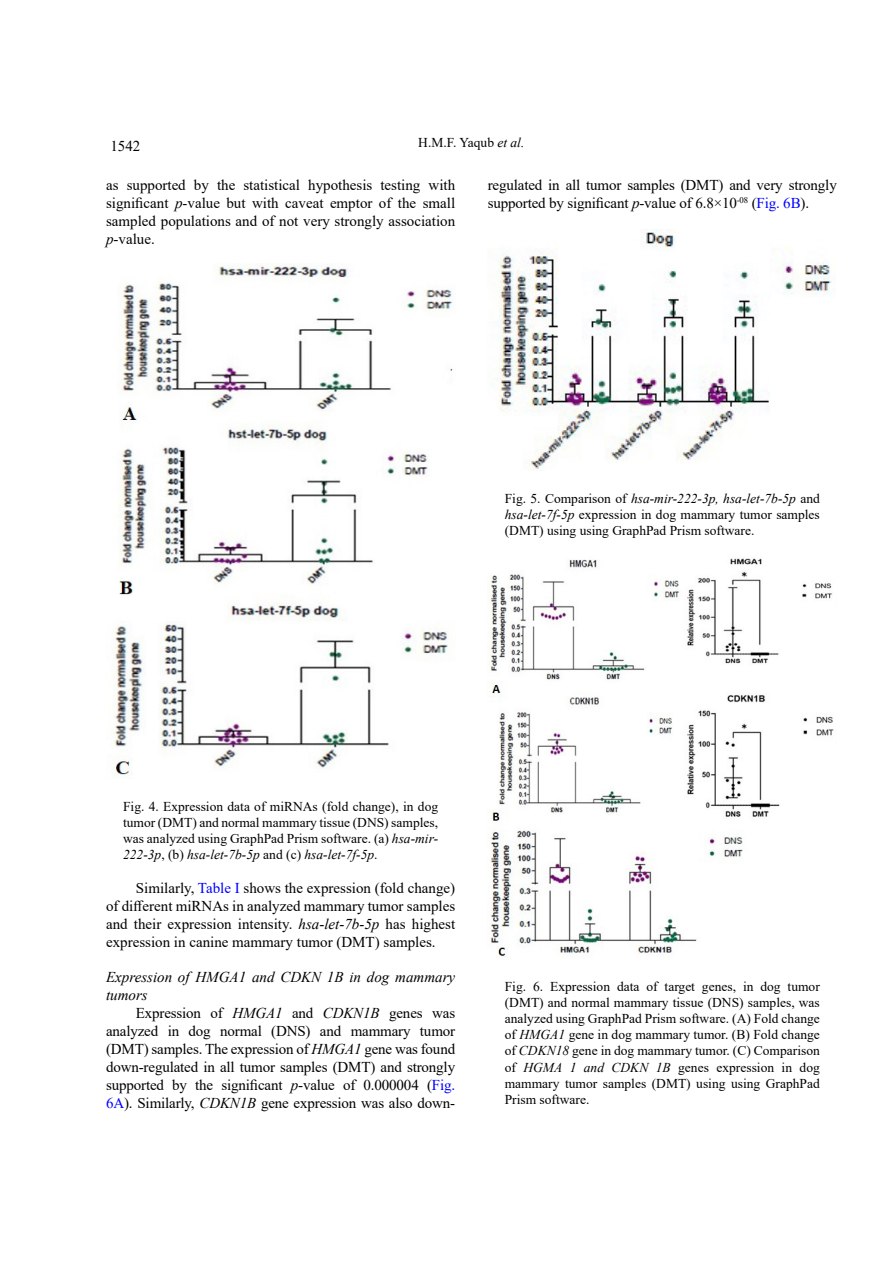
<style>
.page{position:relative;width:893px;height:1263px;background:#fff}
.page>*{position:absolute;margin:0;border:0;box-sizing:border-box;transform-origin:0 0}
.t1{font:15px/18px "Times New Roman";letter-spacing:-.01em;color:#000;text-align:justify}
.t2{font:italic 15px/18px "Times New Roman";color:#000}
.t3{font:13.5px/16.2px "Times New Roman";color:#000;text-align:justify}
.s1{font-style:italic}
.s2{color:#00f}
</style>
<div class="page">
<img style="left:113px;top:264px;width:340px;height:514px">
<img style="left:490px;top:229px;width:342px;height:240px">
<img style="left:489px;top:558px;width:345px;height:400px">
<p class="t3" style="left:418px;top:134px;width:108px">H.M.F. Yaqub <span class="s1">et al.</span></p>
<p class="t1" style="left:110px;top:136px;width:31px">1542</p>
<p class="t1" style="left:106px;top:176px;width:351px">as supported by the statistical hypothesis testing with significant <span class="s1">p</span>-value but with caveat emptor of the small sampled populations and of not very strongly association <span class="s1">p</span>-value.</p>
<p class="t1" style="left:488px;top:176px;width:351px">regulated in all tumor samples (DMT) and very strongly supported by significant <span class="s1">p</span>-value of 6.8×10<sup>-08</sup> (<span class="s2">Fig. 6B</span>).</p>
<p class="t3" style="left:505px;top:490px;width:317px">Fig. 5. Comparison of <span class="s1">hsa-mir-222-3p, hsa-let-7b-5p</span> and <span class="s1">hsa-let-7f-5p</span> expression in dog mammary tumor samples (DMT) using using GraphPad Prism software.</p>
<p class="t3" style="left:123px;top:797px;width:317px">Fig. 4. Expression data of miRNAs (fold change), in dog tumor (DMT) and normal mammary tissue (DNS) samples, was analyzed using GraphPad Prism software. (a) <span class="s1">hsa-mir-222-3p</span>, (b) <span class="s1">hsa-let-7b-5p</span> and (c) <span class="s1">hsa-let-7f-5p</span>.</p>
<p class="t1" style="left:106px;top:879px;width:351px;text-indent:30px">Similarly, <span class="s2">Table I</span> shows the expression (fold change) of different miRNAs in analyzed mammary tumor samples and their expression intensity. <span class="s1">hsa-let-7b-5p</span> has highest expression in canine mammary tumor (DMT) samples.</p>
<p class="t2" style="left:106px;top:967px;width:351px">Expression of HMGA1 and CDKN 1B in dog mammary tumors</p>
<p class="t1" style="left:106px;top:1003px;width:351px;text-indent:30px">Expression of <span class="s1">HMGA1</span> and <span class="s1">CDKN1B</span> genes was analyzed in dog normal (DNS) and mammary tumor (DMT) samples. The expression of <span class="s1">HMGA1</span> gene was found down-regulated in all tumor samples (DMT) and strongly supported by the significant <span class="s1">p</span>-value of 0.000004 (<span class="s2">Fig.<br>6A</span>). Similarly, <span class="s1">CDKN1B</span> gene expression was also down-</p>
<p class="t3" style="left:505px;top:977px;width:317px">Fig. 6. Expression data of target genes, in dog tumor (DMT) and normal mammary tissue (DNS) samples, was analyzed using GraphPad Prism software. (A) Fold change of <span class="s1">HMGA1</span> gene in dog mammary tumor. (B) Fold change of <span class="s1">CDKN18</span> gene in dog mammary tumor. (C) Comparison of <span class="s1">HGMA 1 and CDKN 1B</span> genes expression in dog mammary tumor samples (DMT) using using GraphPad Prism software.</p>
</div>
